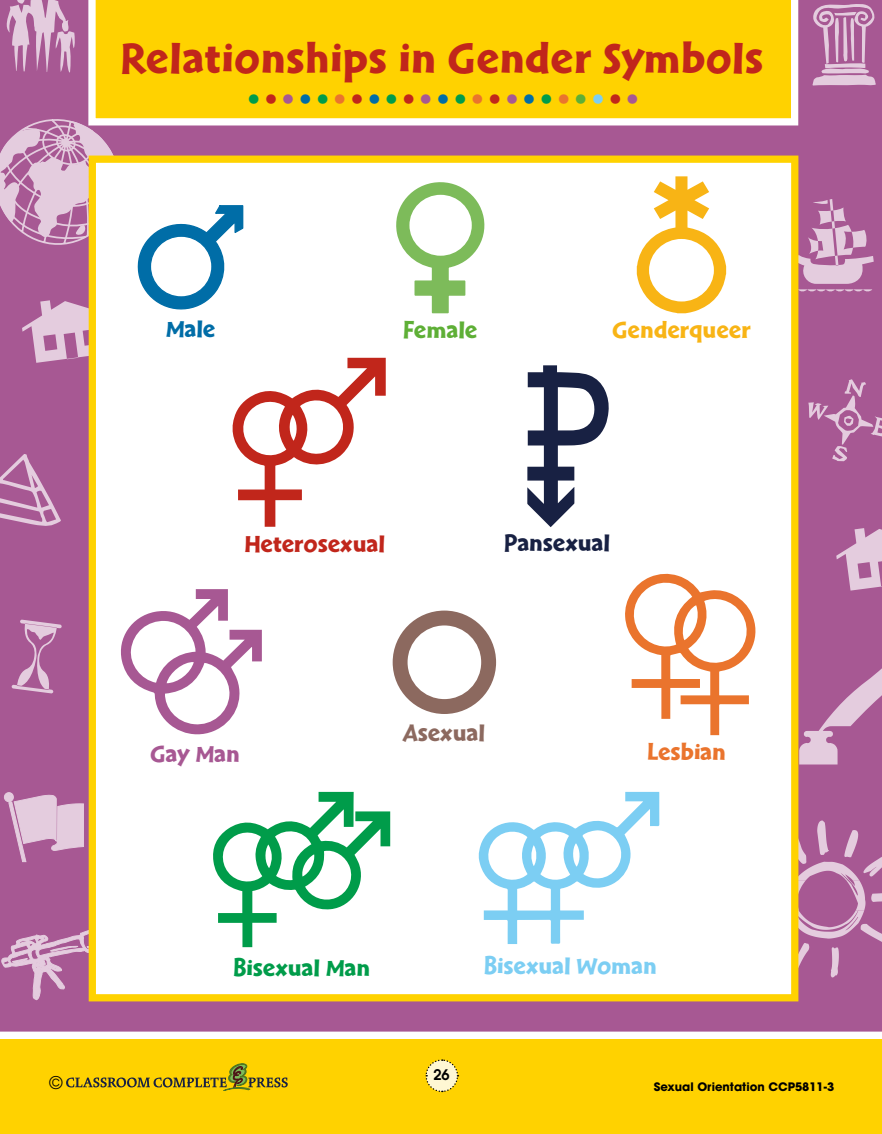
<style>
.page{position:relative;width:882px;height:1134px;background:#fff}
.page>*{position:absolute;margin:0;border:0;box-sizing:border-box;transform-origin:0 0}
.t1{font:45.06px "Cal Sans Heavy KA";letter-spacing:.015em;color:#c1261b}
.t2{font:700 40.69px "Futura";color:#009c4a}
.t3{font:24.68px "Cal Sans Heavy KA";color:#7ccef3}
.t4{font:24.68px "Cal Sans Heavy KA";color:#c1261b}
.t5{font:24.68px "Cal Sans Heavy KA";color:#f8b415}
.t6{font:24.68px "Cal Sans Heavy KA";color:#009c4a}
.t7{font:24.68px "Cal Sans Heavy KA";color:#182143}
.t8{font:24.68px "Cal Sans Heavy KA";color:#ea742d}
.t9{font:24.68px "Cal Sans Heavy KA";color:#8c695f}
.t10{font:24.68px "Cal Sans Heavy KA";color:#5eaf36}
.t11{font:24.68px "Cal Sans Heavy KA";color:#a75893}
.t12{font:24.68px "Cal Sans Heavy KA";color:#006da7}
.t13{font:17.41px "Avant Garde";color:#000}
.t14{font:600 14.53px "Avant Garde";color:#000}
.t15{font:700 11.64px "Avant Garde";color:#000}
.s1{color:#c1261b}
.s2{color:#a75893}
.s3{color:#006da7}
.s4{color:#ea742d}
.s5{color:#5eaf36}
.s6{color:#7ccef3}
</style>
<div class="page">
<div style="left:1px;top:1039px;width:881px;height:95px;background:#ffd200"></div>
<svg style="left:425px;top:1059px;width:34px;height:34px"></svg>
<svg style="left:66px;top:1064px;width:222px;height:27px"></svg>
<div style="left:1px;top:0;width:881px;height:1032px;background:#a75893"></div>
<svg style="left:1px;top:454px;width:60px;height:73px"></svg>
<svg style="left:22px;top:300px;width:67px;height:63px"></svg>
<svg style="left:812px;top:3px;width:64px;height:83px"></svg>
<svg style="left:5px;top:0;width:70px;height:73px"></svg>
<svg style="left:2px;top:792px;width:82px;height:70px"></svg>
<svg style="left:808px;top:379px;width:74px;height:82px"></svg>
<svg style="left:798px;top:199px;width:76px;height:93px"></svg>
<svg style="left:12px;top:620px;width:50px;height:74px"></svg>
<svg style="left:1px;top:927px;width:88px;height:74px"></svg>
<svg style="left:1px;top:118px;width:120px;height:128px"></svg>
<svg style="left:836px;top:528px;width:46px;height:63px"></svg>
<svg style="left:799px;top:647px;width:83px;height:118px"></svg>
<svg style="left:798px;top:821px;width:84px;height:156px"></svg>
<svg style="left:88px;top:0;width:710px;height:125px"></svg>
<div style="left:92px;top:159px;width:703px;height:839px;background:#fff"></div>
<div style="left:89px;top:156px;width:709px;height:845px;border:7px solid #ffd200"></div>
<svg style="left:137px;top:205px;width:107px;height:105px"></svg>
<svg style="left:396px;top:182px;width:89px;height:132px"></svg>
<svg style="left:637px;top:176px;width:89px;height:137px"></svg>
<svg style="left:233px;top:358px;width:153px;height:169px"></svg>
<svg style="left:120px;top:589px;width:142px;height:146px"></svg>
<svg style="left:625px;top:573px;width:131px;height:162px"></svg>
<svg style="left:213px;top:792px;width:177px;height:155px"></svg>
<svg style="left:479px;top:792px;width:180px;height:152px"></svg>
<svg style="left:393px;top:611px;width:103px;height:103px"></svg>
<svg style="left:527px;top:365px;width:82px;height:162px"></svg>
<p class="t1" style="left:120px;top:32px;width:644px">RELATIONSHIPS IN GENDER SYMBOLS</p>
<p class="t2" style="left:247px;top:60px;width:394px">.<span class="s1">.</span><span class="s2">.</span><span class="s3">.</span>.<span class="s4">.</span><span class="s1">.</span><span class="s3">.</span>.<span class="s1">.</span><span class="s2">.</span><span class="s3">.</span>.<span class="s4">.</span><span class="s1">.</span><span class="s2">.</span><span class="s3">.</span>.<span class="s4">.</span><span class="s5">.</span><span class="s6">.</span><span class="s1">.</span><span class="s2">.</span></p>
<p class="t12" style="left:166px;top:314px;width:51px">MALE</p>
<p class="t10" style="left:403px;top:315px;width:76px">FEMALE</p>
<p class="t5" style="left:612px;top:315px;width:140px">GENDERQUEER</p>
<p class="t4" style="left:244px;top:530px;width:142px">HETEROSEXUAL</p>
<p class="t7" style="left:504px;top:528px;width:107px">PANSEXUAL</p>
<p class="t9" style="left:403px;top:718px;width:83px">ASEXUAL</p>
<p class="t11" style="left:150px;top:739px;width:91px">GAY MAN</p>
<p class="t8" style="left:647px;top:737px;width:80px">LESBIAN</p>
<p class="t6" style="left:233px;top:953px;width:138px">BISEXUAL MAN</p>
<p class="t3" style="left:484px;top:952px;width:174px">BISEXUAL WOMAN</p>
<p class="t14" style="left:433px;top:1065px;width:18px">26</p>
<p class="t13" style="left:49px;top:1072px;width:15px">©</p>
<p class="t15" style="left:654px;top:1080px;width:182px">Sexual Orientation CCP5811-3</p>
</div>
